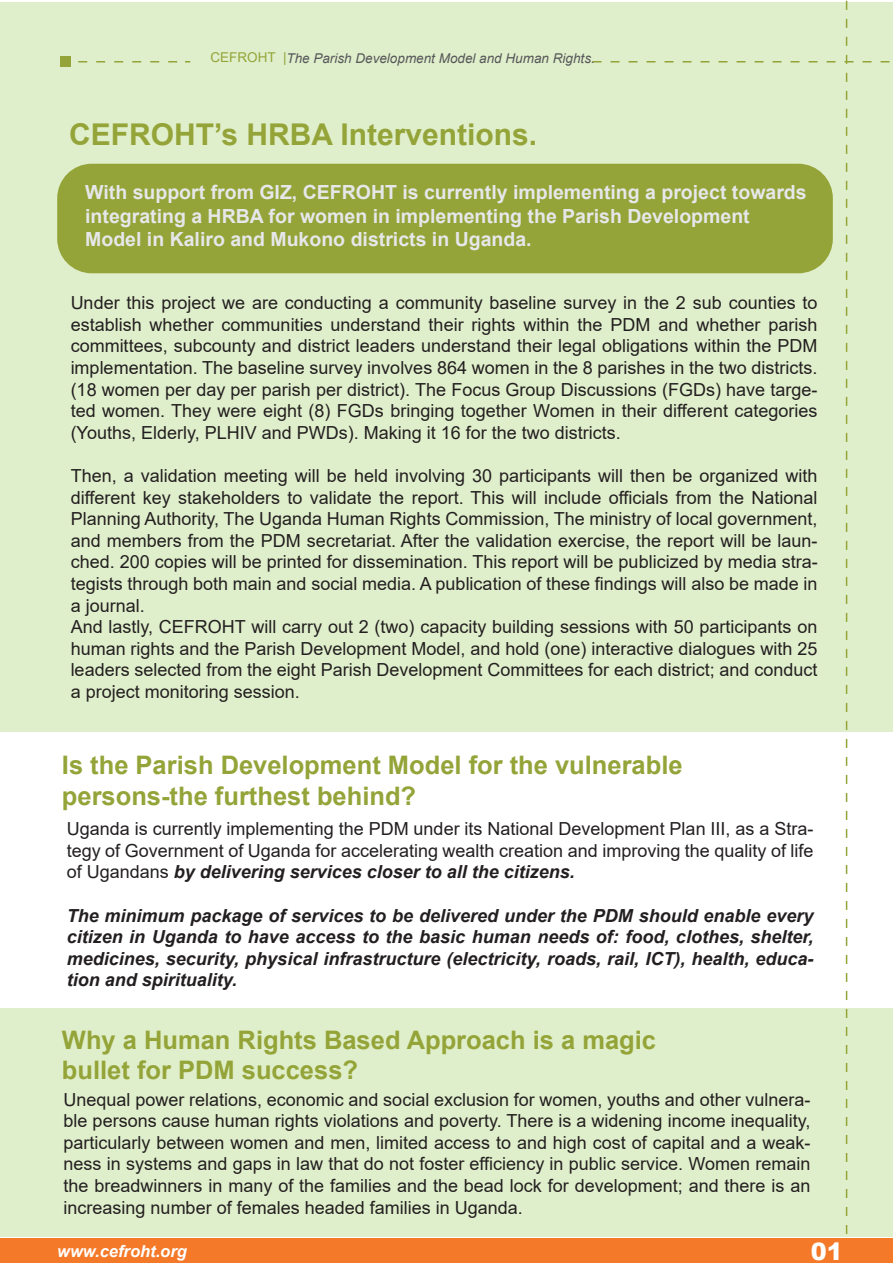
<style>
.page{position:relative;width:893px;height:1263px;background:#fff}
.page>*{position:absolute;margin:0;border:0;box-sizing:border-box;transform-origin:0 0}
.t1{font:700 30px "Arial";color:#94a438}
.t2{font:700 25.5px/30.6px "Arial";color:#94a438}
.t3{font:900 24px "Arial";color:#fff}
.t4{font:700 19.5px/23.4px "Arial";color:#e6e7e9}
.t5{font:18px/21.6px "Arial";color:#231f20;text-align:justify}
.t6{font:italic 700 18px/21.6px "Arial";color:#231f20;text-align:justify}
.t7{font:italic 700 16.5px "Arial";color:#fff}
.t8{font:italic 13.5px "Arial";color:#57585a}
.s1{font-style:normal;color:#94a438}
.s2{font-weight:700;font-style:italic}
</style>
<div class="page">
<div style="left:0;top:2px;width:892px;height:729px;background:#e0efcb"></div>
<div style="left:0;top:1009px;width:893px;height:228px;background:#e0efcb"></div>
<svg style="left:592px;top:1px;width:301px;height:1233px"></svg>
<svg style="left:78px;top:61px;width:112px;height:2px"></svg>
<div style="left:60px;top:57px;width:11px;height:10px;background:#94a438"></div>
<div style="left:1px;top:1238px;width:892px;height:25px;background:#f47929"></div>
<div style="left:57px;top:164px;width:776px;height:109px;background:#94a438;border-radius:34px"></div>
<p class="t8" style="left:211px;top:50px;width:386px"><span class="s1">CEFROHT |</span>The Parish Development Model and Human Rights.</p>
<h1 class="t1" style="left:69px;top:114px;width:469px">CEFROHT’s HRBA Interventions.</h1>
<p class="t4" style="left:85px;top:181px;width:723px">With support from GIZ, CEFROHT is currently implementing a project towards integrating a HRBA for women in implementing the Parish Development<br>Model in Kaliro and Mukono districts in Uganda.</p>
<p class="t5" style="left:71px;top:292px;width:748px">Under this project we are conducting a community baseline survey in the 2 sub counties to establish whether communities understand their rights within the PDM and whether parish committees, subcounty and district leaders understand their legal obligations within the PDM implementation. The baseline survey involves 864 women in the 8 parishes in the two districts. (18 women per day per parish per district). The Focus Group Discussions (FGDs) have targe&shy;ted women. They were eight (8) FGDs bringing together Women in their different categories (Youths, Elderly, PLHIV and PWDs). Making it 16 for the two districts.</p>
<p class="t5" style="left:71px;top:465px;width:749px;text-align:left">Then, a validation meeting will be held involving 30 participants will then be organized with different key stakeholders to validate the report. This will include officials from the National Planning Authority, The Uganda Human Rights Commission, The ministry of local government, and members from the PDM secretariat. After the validation exercise, the report will be laun&shy;ched. 200 copies will be printed for dissemination. This report will be publicized by media stra&shy;tegists through both main and social media. A publication of these findings will also be made in a journal.<br>And lastly, CEFROHT will carry out 2 (two) capacity building sessions with 50 participants on human rights and the Parish Development Model, and hold (one) interactive dialogues with 25 leaders selected from the eight Parish Development Committees for each district; and conduct a project monitoring session.</p>
<h2 class="t2" style="left:62px;top:750px;width:622px">Is the Parish Development Model for the vulnerable persons-the furthest behind?</h2>
<p class="t5" style="left:67px;top:818px;width:748px">Uganda is currently implementing the PDM under its National Development Plan III, as a Stra&shy;tegy of Government of Uganda for accelerating wealth creation and improving the quality of life of Ugandans <span class="s2">by delivering services closer to all the citizens.</span></p>
<p class="t6" style="left:67px;top:905px;width:748px">The minimum package of services to be delivered under the PDM should enable every citizen in Uganda to have access to the basic human needs of: food, clothes, shelter, medicines, security, physical infrastructure (electricity, roads, rail, ICT), health, educa&shy;tion and spirituality.</p>
<h2 class="t2" style="left:62px;top:1025px;width:596px">Why a Human Rights Based Approach is a magic bullet for PDM success?</h2>
<p class="t5" style="left:64px;top:1088px;width:748px">Unequal power relations, economic and social exclusion for women, youths and other vulnera&shy;ble persons cause human rights violations and poverty. There is a widening income inequality, particularly between women and men, limited access to and high cost of capital and a weak&shy;ness in systems and gaps in law that do not foster efficiency in public service. Women remain the breadwinners in many of the families and the bead lock for development; and there is an increasing number of females headed families in Uganda.</p>
<p class="t7" style="left:57px;top:1240px;width:131px">www.cefroht.org</p>
<h3 class="t3" style="left:811px;top:1234px;width:34px">01</h3>
</div>
